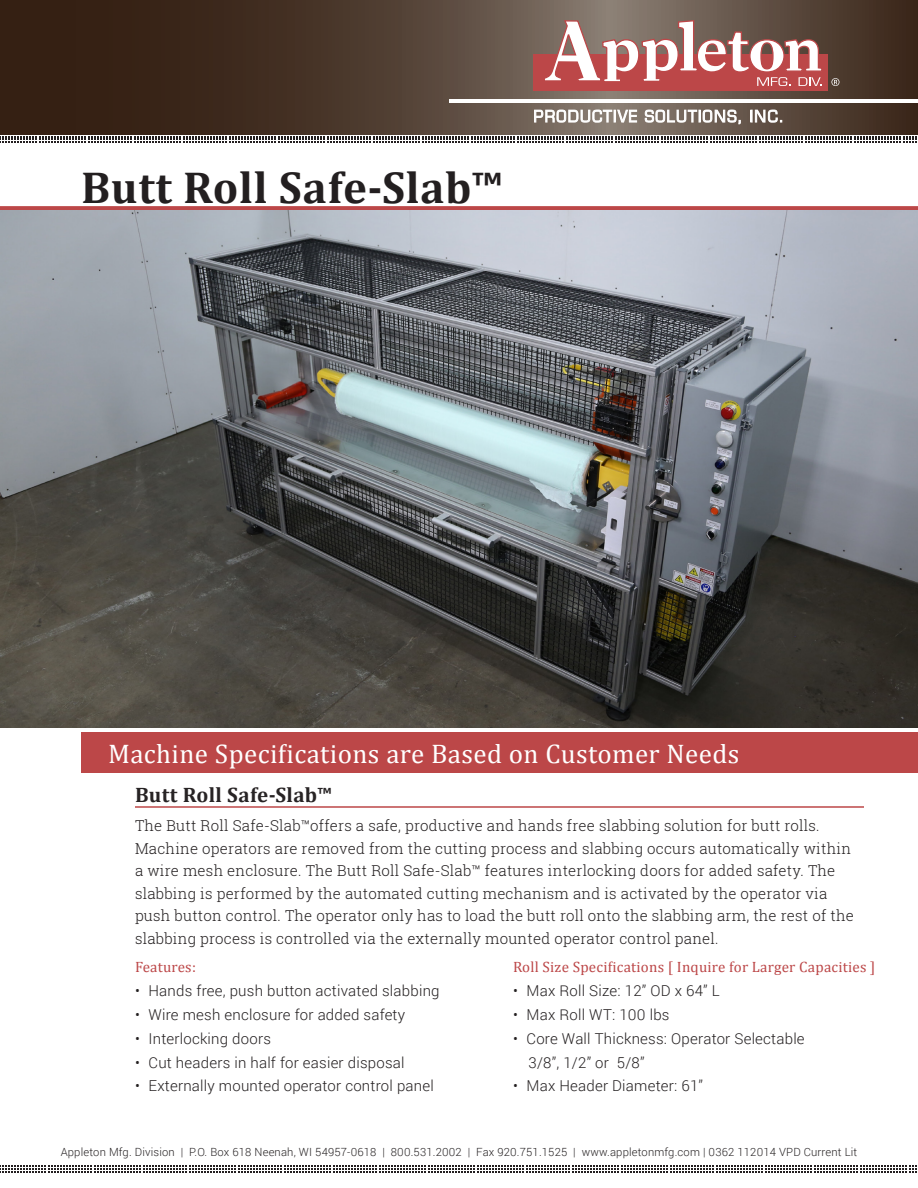
<style>
.page{position:relative;width:918px;height:1188px;background:#fff}
.page>*{position:absolute;margin:0;border:0;box-sizing:border-box;transform-origin:0 0}
.headline{font:700 45px "Cambria";letter-spacing:.015em;color:#231f20}
.subheadline{font:27px "Cambria";letter-spacing:.015em;color:#fff}
.small_subheadline{font:700 21px "Cambria";letter-spacing:.015em;color:#272324}
.t1{font:300 15px/22.5px "Roboto Slab";letter-spacing:.015em;color:#231f20}
.Benefit_Points{font:300 15px "Roboto";letter-spacing:.015em;color:#231f20}
.Benefit_Points-2{font:15px "Cambria";letter-spacing:.015em;color:#bc4748}
.t2{font:300 11.25px "Roboto";letter-spacing:.015em;color:#272324}
</style>
<div class="page">
<svg style="left:0;top:0;width:918px;height:135px;background:#4c3a2d"></svg>
<div style="left:533px;top:54px;width:294px;height:37px;background:#bc4748"></div>
<svg style="left:543px;top:19px;width:280px;height:67px"></svg>
<svg style="left:831px;top:78px;width:8px;height:8px"></svg>
<svg style="left:534px;top:109px;width:248px;height:15px"></svg>
<hr style="left:449px;top:99px;width:469px;height:4px;background:#fff">
<svg style="left:0;top:136px;width:917px;height:7px"></svg>
<svg style="left:0;top:1166px;width:917px;height:6px"></svg>
<div style="left:81px;top:733px;width:837px;height:40px;background:#bc4748"></div>
<div style="left:0;top:206px;width:918px;height:5px;background:#bc4748"></div>
<hr style="left:135px;top:806px;width:729px;height:2px;background:#bc4748">
<img style="left:0;top:211px;width:918px;height:516px">
<p class="headline" style="left:81px;top:156px;width:423px">Butt Roll Safe-Slab™</p>
<p class="subheadline" style="left:108px;top:738px;width:633px">Machine Specifications are Based on Customer Needs</p>
<p class="small_subheadline" style="left:135px;top:780px;width:198px">Butt Roll Safe-Slab™</p>
<p class="t1" style="left:135px;top:814px;width:720px">The Butt Roll Safe-Slab™offers a safe, productive and hands free slabbing solution for butt rolls.<br>Machine operators are removed from the cutting process and slabbing occurs automatically within a wire mesh enclosure. The Butt Roll Safe-Slab™ features interlocking doors for added safety. The slabbing is performed by the automated cutting mechanism and is activated by the operator via push button control. The operator only has to load the butt roll onto the slabbing arm, the rest of the slabbing process is controlled via the externally mounted operator control panel.</p>
<p class="Benefit_Points-2" style="left:135px;top:958px;width:62px">Features:</p>
<p class="Benefit_Points" style="left:135px;top:980px;width:306px">• Hands free, push button activated slabbing</p>
<p class="Benefit_Points" style="left:135px;top:1004px;width:272px">• Wire mesh enclosure for added safety</p>
<p class="Benefit_Points" style="left:135px;top:1028px;width:137px">• Interlocking doors</p>
<p class="Benefit_Points" style="left:135px;top:1052px;width:271px">• Cut headers in half for easier disposal</p>
<p class="Benefit_Points" style="left:135px;top:1076px;width:300px">• Externally mounted operator control panel</p>
<p class="Benefit_Points-2" style="left:513px;top:958px;width:364px">Roll Size Specifications [ Inquire for Larger Capacities ]</p>
<p class="Benefit_Points" style="left:513px;top:980px;width:208px">• Max Roll Size: 12” OD x 64” L</p>
<p class="Benefit_Points" style="left:513px;top:1004px;width:158px">• Max Roll WT: 100 lbs</p>
<p class="Benefit_Points" style="left:513px;top:1028px;width:293px">• Core Wall Thickness: Operator Selectable</p>
<p class="Benefit_Points" style="left:528px;top:1052px;width:118px">3/8”, 1/2” or 5/8”</p>
<p class="Benefit_Points" style="left:513px;top:1076px;width:192px">• Max Header Diameter: 61”</p>
<p class="t2" style="left:61px;top:1145px;width:798px">Appleton Mfg. Division | P.O. Box 618 Neenah, WI 54957-0618 | 800.531.2002 | Fax 920.751.1525 | www.appletonmfg.com | 0362 112014 VPD Current Lit</p>
</div>
